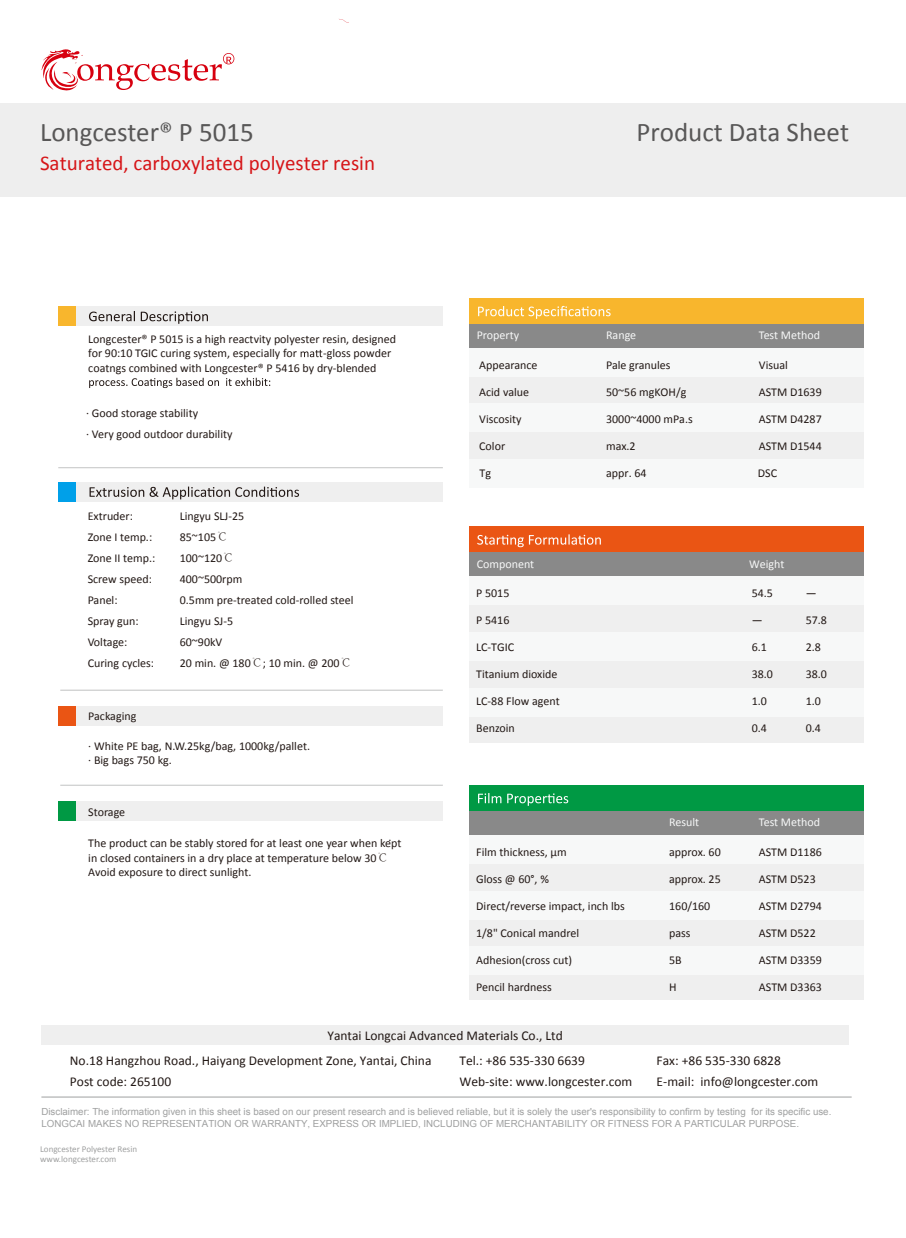
<style>
.page{position:relative;width:906px;height:1238px;background:#fff}
.page>*{position:absolute;margin:0;border:0;box-sizing:border-box;transform-origin:0 0}
.t1{font:27px "Calibri";color:#585757}
.t2{font:21px "Calibri";color:#d61518}
.t3{font:13.5px/21px "Calibri";color:#221815}
.t4{font:12px/21px "Calibri";color:#221815}
.t5{font:12px "Calibri";color:#f7f8f8}
.t6{font:9.75px/12px "Arial";color:#9fa0a0}
.t7{font:9px/9.3px "Calibri";color:#9fa0a0}
.s1{font-family:"Adobe Song Std";font-weight:300}
</style>
<div class="page">
<div style="left:58px;top:706px;width:385px;height:19px;background:#efefef"></div>
<div style="left:58px;top:306px;width:385px;height:20px;background:#efefef"></div>
<svg style="left:89px;top:311px;width:119px;height:13px"></svg>
<svg style="left:301px;top:350px;width:21px;height:7px"></svg>
<svg style="left:89px;top:378px;width:181px;height:10px"></svg>
<hr style="left:58px;top:467px;width:385px;height:1px;background:#c9caca">
<hr style="left:60px;top:689px;width:383px;height:1px;background:#c9caca">
<div style="left:58px;top:482px;width:385px;height:20px;background:#efefef"></div>
<div style="left:469px;top:298px;width:394px;height:26px;background:#f8b62d"></div>
<svg style="left:478px;top:306px;width:132px;height:13px"></svg>
<div style="left:469px;top:324px;width:394px;height:24px;background:#898989"></div>
<div style="left:469px;top:348px;width:394px;height:112px;background:#efefef"></div>
<div style="left:469px;top:348px;width:394px;height:28px;background:#f7f8f8"></div>
<div style="left:469px;top:404px;width:394px;height:28px;background:#f7f8f8"></div>
<div style="left:469px;top:460px;width:394px;height:28px;background:#f7f8f8"></div>
<div style="left:469px;top:785px;width:394px;height:26px;background:#094"></div>
<svg style="left:478px;top:793px;width:90px;height:12px"></svg>
<div style="left:469px;top:811px;width:394px;height:24px;background:#898989"></div>
<div style="left:469px;top:835px;width:394px;height:164px;background:#efefef"></div>
<div style="left:469px;top:835px;width:394px;height:28px;background:#f7f8f8"></div>
<div style="left:469px;top:891px;width:394px;height:28px;background:#f7f8f8"></div>
<div style="left:469px;top:946px;width:394px;height:28px;background:#f7f8f8"></div>
<div style="left:469px;top:526px;width:394px;height:26px;background:#ea5514"></div>
<svg style="left:477px;top:534px;width:124px;height:13px"></svg>
<div style="left:469px;top:552px;width:394px;height:24px;background:#898989"></div>
<div style="left:469px;top:576px;width:394px;height:167px;background:#efefef"></div>
<div style="left:469px;top:632px;width:394px;height:28px;background:#f7f8f8"></div>
<div style="left:469px;top:576px;width:394px;height:28px;background:#f7f8f8"></div>
<div style="left:469px;top:688px;width:394px;height:28px;background:#f7f8f8"></div>
<svg style="left:90px;top:486px;width:209px;height:13px"></svg>
<div style="left:58px;top:306px;width:18px;height:20px;background:#f8b62d"></div>
<div style="left:58px;top:482px;width:18px;height:20px;background:#00a0e9"></div>
<div style="left:58px;top:706px;width:18px;height:19px;background:#ea5514"></div>
<div style="left:58px;top:801px;width:385px;height:19px;background:#efefef"></div>
<hr style="left:60px;top:784px;width:383px;height:1px;background:#c9caca">
<div style="left:58px;top:801px;width:18px;height:19px;background:#094"></div>
<div style="left:0;top:103px;width:906px;height:93px;background:#eee"></div>
<div style="left:41px;top:1025px;width:808px;height:20px;background:#efefef"></div>
<hr style="left:41px;top:1096px;width:810px;height:1px;background:#9fa0a0">
<svg style="left:339px;top:19px;width:10px;height:4px"></svg>
<svg style="left:41px;top:49px;width:193px;height:42px"></svg>
<h1 class="t1" style="left:40px;top:115px;width:215px">Longcester® P 5015</h1>
<h2 class="t2" style="left:40px;top:150px;width:337px">Saturated, carboxylated polyester resin</h2>
<p class="t4" style="left:88px;top:331px;width:309px;line-height:14.4px">Longcester® P 5015 is a high reactvity polyester resin, designed for 90:10 TGIC curing system, especially for</p>
<p class="t4" style="left:88px;top:346px;width:304px;line-height:14.4px;text-indent:235px">-gloss powder coatngs combined with Longcester® P 5416 by dry-blended</p>
<p class="t4" style="left:86px;top:402px;width:148px">· Good storage stability<br>· Very good outdoor durability</p>
<p class="t4" style="left:88px;top:505px;width:69px">Extruder:<br>Zone I temp.:<br>Zone II temp.:<br>Screw speed:<br>Panel:<br>Spray gun:<br>Voltage:<br>Curing cycles:</p>
<p class="t4" style="left:180px;top:505px;width:175px">Lingyu SLJ-25<br>85~105<span class="s1">℃<br></span>100~120<span class="s1">℃<br></span>400~500rpm<br>0.5mm pre-treated cold-rolled steel<br>Lingyu SJ-5<br>60~90kV<br>20 min. @ 180<span class="s1">℃</span>; 10 min. @ 200<span class="s1">℃</span></p>
<p class="t4" style="left:88px;top:705px;width:50px">Packaging</p>
<p class="t4" style="left:88px;top:738px;width:223px;line-height:14.4px">· White PE bag, N.W.25kg/bag, 1000kg/pallet. · Big bags 750 kg.</p>
<p class="t4" style="left:88px;top:801px;width:38px">Storage</p>
<p class="t4" style="left:88px;top:836px;width:315px;line-height:14.4px">The product can be stably stored for at least one year when kept in closed containers in a dry place at temperature below 30<span class="s1">℃</span></p>
<p class="t4" style="left:388px;top:826px;width:5px">.</p>
<p class="t4" style="left:88px;top:861px;width:165px">Avoid exposure to direct sunlight.</p>
<h1 class="t1" style="left:636px;top:115px;width:214px">Product Data Sheet</h1>
<p class="t5" style="left:477px;top:327px;width:44px">Property</p>
<p class="t5" style="left:606px;top:327px;width:32px">Range</p>
<p class="t5" style="left:759px;top:327px;width:63px">Test Method</p>
<p class="t4" style="left:479px;top:354px;width:60px">Appearance</p>
<p class="t4" style="left:479px;top:381px;width:51px">Acid value</p>
<p class="t4" style="left:479px;top:408px;width:44px">Viscosity</p>
<p class="t4" style="left:479px;top:435px;width:27px">Color</p>
<p class="t4" style="left:606px;top:354px;width:66px">Pale granules</p>
<p class="t4" style="left:606px;top:381px;width:82px">50~56 mgKOH/g</p>
<p class="t4" style="left:606px;top:408px;width:88px">3000~4000 mPa.s</p>
<p class="t4" style="left:606px;top:435px;width:31px">max.2</p>
<p class="t4" style="left:759px;top:354px;width:31px">Visual</p>
<p class="t4" style="left:759px;top:381px;width:64px">ASTM D1639</p>
<p class="t4" style="left:759px;top:408px;width:64px">ASTM D4287</p>
<p class="t4" style="left:759px;top:435px;width:64px">ASTM D1544</p>
<p class="t4" style="left:479px;top:462px;width:13px">Tg</p>
<p class="t4" style="left:606px;top:462px;width:42px">appr. 64</p>
<p class="t4" style="left:758px;top:462px;width:21px">DSC</p>
<p class="t5" style="left:477px;top:556px;width:59px">Component</p>
<p class="t5" style="left:749px;top:556px;width:37px">Weight</p>
<p class="t4" style="left:476px;top:582px;width:35px">P 5015</p>
<p class="t4" style="left:476px;top:609px;width:35px">P 5416</p>
<p class="t4" style="left:476px;top:636px;width:39px">LC-TGIC</p>
<p class="t4" style="left:476px;top:663px;width:83px">Titanium dioxide</p>
<p class="t4" style="left:476px;top:690px;width:85px">LC-88 Flow agent</p>
<p class="t4" style="left:476px;top:717px;width:40px">Benzoin</p>
<p class="t4" style="left:751px;top:582px;width:23px">54.5</p>
<p class="t4" style="left:805px;top:582px;width:12px">—</p>
<p class="t4" style="left:751px;top:609px;width:12px">—</p>
<p class="t4" style="left:805px;top:609px;width:23px">57.8</p>
<p class="t4" style="left:751px;top:636px;width:17px">6.1</p>
<p class="t4" style="left:805px;top:636px;width:17px">2.8</p>
<p class="t4" style="left:751px;top:663px;width:23px">38.0</p>
<p class="t4" style="left:805px;top:663px;width:23px">38.0</p>
<p class="t4" style="left:751px;top:690px;width:17px">1.0</p>
<p class="t4" style="left:805px;top:690px;width:17px">1.0</p>
<p class="t4" style="left:751px;top:717px;width:17px">0.4</p>
<p class="t4" style="left:805px;top:717px;width:17px">0.4</p>
<p class="t4" style="left:476px;top:841px;width:92px">Film thickness, μm</p>
<p class="t4" style="left:476px;top:868px;width:74px">Gloss @ 60°, %</p>
<p class="t4" style="left:476px;top:895px;width:150px">Direct/reverse impact, inch lbs</p>
<p class="t4" style="left:476px;top:922px;width:105px">1/8" Conical mandrel</p>
<p class="t4" style="left:476px;top:949px;width:97px">Adhesion(cross cut)</p>
<p class="t4" style="left:476px;top:976px;width:77px">Pencil hardness</p>
<p class="t5" style="left:669px;top:814px;width:32px">Result</p>
<p class="t5" style="left:759px;top:814px;width:63px">Test Method</p>
<p class="t4" style="left:669px;top:841px;width:53px">approx. 60</p>
<p class="t4" style="left:669px;top:868px;width:53px">approx. 25</p>
<p class="t4" style="left:669px;top:895px;width:43px">160/160</p>
<p class="t4" style="left:669px;top:922px;width:23px">pass</p>
<p class="t4" style="left:669px;top:949px;width:14px">5B</p>
<p class="t4" style="left:669px;top:976px;width:9px">H</p>
<p class="t4" style="left:759px;top:841px;width:64px">ASTM D1186</p>
<p class="t4" style="left:759px;top:868px;width:58px">ASTM D523</p>
<p class="t4" style="left:759px;top:895px;width:64px">ASTM D2794</p>
<p class="t4" style="left:759px;top:922px;width:58px">ASTM D522</p>
<p class="t4" style="left:759px;top:949px;width:64px">ASTM D3359</p>
<p class="t4" style="left:759px;top:976px;width:64px">ASTM D3363</p>
<p class="t3" style="left:327px;top:1024px;width:237px">Yantai Longcai Advanced Materials Co., Ltd</p>
<p class="t3" style="left:70px;top:1050px;width:363px">No.18 Hangzhou Road., Haiyang Development Zone, Yantai, China<br>Post code: 265100</p>
<p class="t3" style="left:459px;top:1050px;width:174px">Tel.: +86 535-330 6639<br>Web-site: www.longcester.com</p>
<p class="t3" style="left:656px;top:1050px;width:163px">Fax: +86 535-330 6828<br>E-mail: info@longcester.com</p>
<p class="t6" style="left:41px;top:1105px;width:791px">Disclaimer: The information given in this sheet is based on our present research and is believed reliable, but it is solely the user's responsibility to confirm by testing for its specific use.<br>LONGCAI MAKES NO REPRESENTATION OR WARRANTY, EXPRESS OR IMPLIED, INCLUDING OF MERCHANTABILITY OR FITNESS FOR A PARTICULAR PURPOSE.</p>
<p class="t7" style="left:40px;top:1144px;width:98px">Longcester Polyester Resin www.longcester.com</p>
</div>
